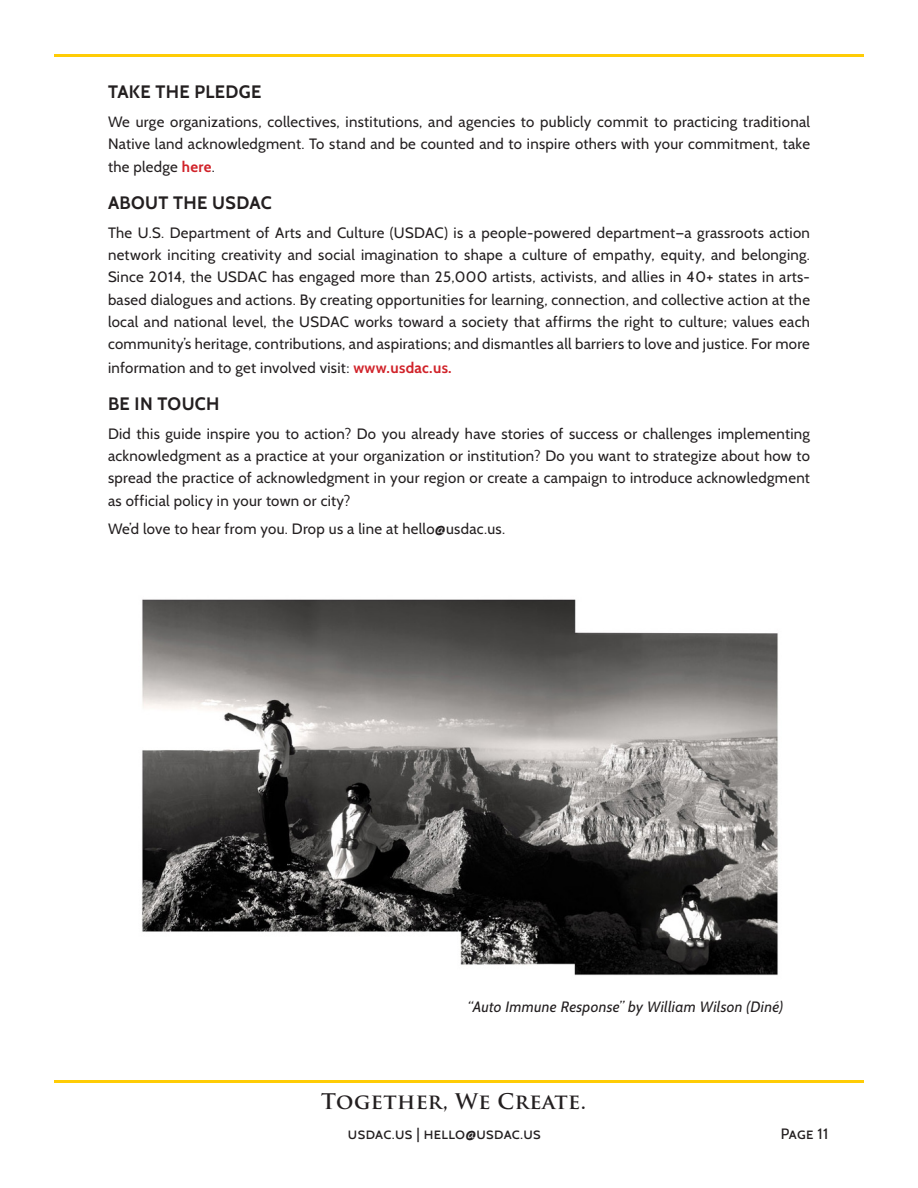
<style>
.page{position:relative;width:918px;height:1188px;background:#fff}
.page>*{position:absolute;margin:0;border:0;box-sizing:border-box;transform-origin:0 0}
.t1{font:700 21px "Trajan Pro";letter-spacing:.02em;color:#231f20}
.Subhead_2{font:700 18px "Cabin";letter-spacing:.02em;color:#231f20}
.t2{font:15px/22.2px "Cabin";letter-spacing:.02em;color:#231f20;text-align:justify}
.t3{font:italic 15px "Cabin";letter-spacing:.02em;color:#231f20}
.s1{font-weight:700;color:#d1232a}
</style>
<div class="page">
<hr style="left:54px;top:1080px;width:810px;height:3px;background:#ffcc05">
<hr style="left:54px;top:54px;width:810px;height:3px;background:#ffcc05">
<img style="left:141px;top:599px;width:637px;height:377px">
<p class="Subhead_2" style="left:108px;top:81px;width:155px">TAKE THE PLEDGE</p>
<p class="t2" style="left:108px;top:111px;width:704px">We urge organizations, collectives, institutions, and agencies to publicly commit to practicing traditional Native land acknowledgment. To stand and be counted and to inspire others with your commitment, take the pledge <span class="s1">here</span>.</p>
<p class="Subhead_2" style="left:108px;top:192px;width:165px">ABOUT THE USDAC</p>
<p class="t2" style="left:108px;top:222px;width:704px">The U.S. Department of Arts and Culture (USDAC) is a people-powered department—a grassroots action network inciting creativity and social imagination to shape a culture of empathy, equity, and belonging.<br>Since 2014, the USDAC has engaged more than 25,000 artists, activists, and allies in 40+ states in arts&shy;based dialogues and actions. By creating opportunities for learning, connection, and collective action at the local and national level, the USDAC works toward a society that affirms the right to culture; values each community’s heritage, contributions, and aspirations; and dismantles all barriers to love and justice. For more</p>
<p class="t2" style="left:108px;top:356px;width:345px">information and to get involved visit: <span class="s1">www.usdac.us.</span></p>
<p class="Subhead_2" style="left:108px;top:393px;width:113px">BE IN TOUCH</p>
<p class="t2" style="left:108px;top:423px;width:704px">Did this guide inspire you to action? Do you already have stories of success or challenges implementing acknowledgment as a practice at your organization or institution? Do you want to strategize about how to spread the practice of acknowledgment in your region or create a campaign to introduce acknowledgment as official policy in your town or city?</p>
<p class="t2" style="left:108px;top:518px;width:399px">We’d love to hear from you. Drop us a line at hello@usdac.us.</p>
<p class="t3" style="left:468px;top:998px;width:317px">“Auto Immune Response” by William Wilson (Diné)</p>
<h1 class="t1" style="left:321px;top:1089px;width:266px">Together, We Create.</h1>
<p class="t2" style="left:348px;top:1123px;width:194px">usdac.us | hello@usdac.us</p>
<p class="t2" style="left:781px;top:1123px;width:49px">Page 11</p>
</div>
